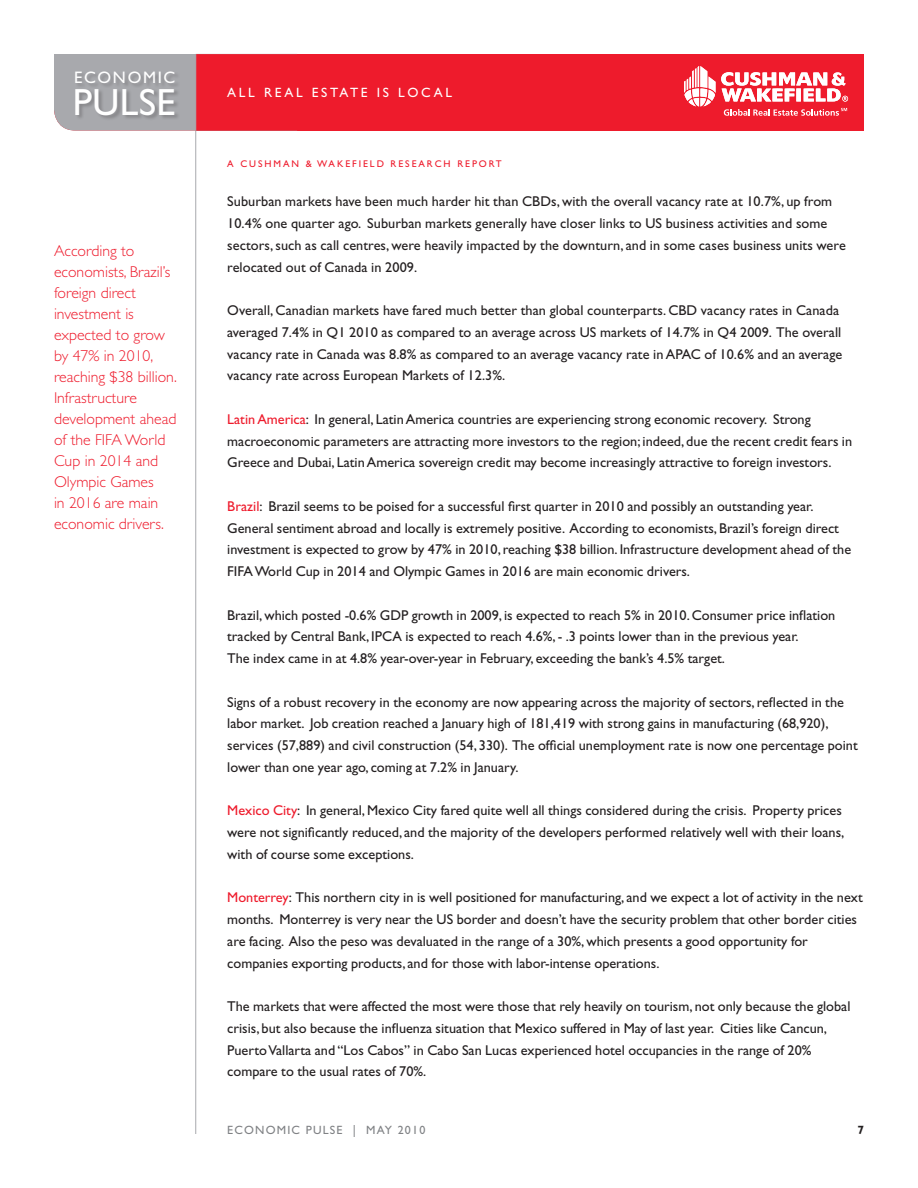
<style>
.page{position:relative;width:918px;height:1188px;background:#fff}
.page>*{position:absolute;margin:0;border:0;box-sizing:border-box;transform-origin:0 0}
.t1{font:37.95px "Gill Sans";letter-spacing:.01em;color:#fff}
.t2{font:16.65px "Gill Sans";letter-spacing:.1em;color:#fff}
.Pull_quotes{font:300 15.75px/21px "Gill Sans";color:#ee1b2c}
.Body_Copy{font:14.25px/21.8px "Gill Sans";color:#231f20}
.t3{font:13.5px "Gill Sans";letter-spacing:.2em;color:#fff}
.t4{font:12px "Gill Sans";letter-spacing:.1em;color:#808285}
.t5{font:700 12px "Gill Sans";color:#231f20}
.t6{font:9.75px "Gill Sans";letter-spacing:.2em;color:#ee1b2c}
.s1{color:#ee1b2c}
</style>
<div class="page">
<div style="left:196px;top:54px;width:668px;height:76px;background:#ee1b2c"></div>
<svg style="left:54px;top:54px;width:243px;height:76px"></svg>
<hr style="left:195px;top:54px;width:1px;height:1080px;background:#a8a9ad">
<div style="left:76px;top:72px;width:134px;height:56px;background:#231f20;opacity:.25"></div>
<div style="left:76px;top:88px;width:160px;height:56px;background:#231f20;opacity:.25"></div>
<svg style="left:684px;top:66px;width:164px;height:50px"></svg>
<p class="t2" style="left:74px;top:68px;width:103px">ECONOMIC</p>
<h1 class="t1" style="left:73px;top:80px;width:104px">PULSE</h1>
<p class="Pull_quotes" style="left:54px;top:240px;width:124px">According to economists, Brazil’s foreign direct investment is expected to grow by 47% in 2010, reaching $38 billion.<br>Infrastructure development ahead of the FIFA World<br>Cup in 2014 and<br>Olympic Games<br>in 2016 are main economic drivers.</p>
<p class="t3" style="left:227px;top:85px;width:21px">all</p>
<p class="t3" style="left:264px;top:85px;width:58px">realest</p>
<p class="t3" style="left:340px;top:85px;width:20px">ate</p>
<p class="t3" style="left:377px;top:85px;width:33px">is loc</p>
<p class="t3" style="left:434px;top:85px;width:16px">al</p>
<p class="t6" style="left:227px;top:158px;width:276px">A CUSHMAN &amp; WAKEFIELD RESEARCH REPORT</p>
<p class="Body_Copy" style="left:227px;top:191px;width:620px">Suburban markets have been much harder hit than CBDs, with the overall vacancy rate at 10.7%, up from 10.4% one quarter ago. Suburban markets generally have closer links to US business activities and some sectors, such as call centres, were heavily impacted by the downturn, and in some cases business units were relocated out of Canada in 2009.</p>
<p class="Body_Copy" style="left:227px;top:299px;width:617px">Overall, Canadian markets have fared much better than global counterparts. CBD vacancy rates in Canada averaged 7.4% in Q1 2010 as compared to an average across US markets of 14.7% in Q4 2009. The overall vacancy rate in Canada was 8.8% as compared to an average vacancy rate in APAC of 10.6% and an average vacancy rate across European Markets of 12.3%.</p>
<p class="Body_Copy" style="left:227px;top:408px;width:626px"><span class="s1">Latin America</span>: In general, Latin America countries are experiencing strong economic recovery. Strong macroeconomic parameters are attracting more investors to the region; indeed, due the recent credit fears in<br>Greece and Dubai, Latin America sovereign credit may become increasingly attractive to foreign investors.</p>
<p class="Body_Copy" style="left:227px;top:495px;width:625px"><span class="s1">Brazil</span>: Brazil seems to be poised for a successful first quarter in 2010 and possibly an outstanding year.<br>General sentiment abroad and locally is extremely positive.According to economists, Brazil’s foreign direct investment is expected to grow by 47% in 2010,reaching $38 billion. Infrastructure development ahead of the FIFAWorld Cup in 2014 and Olympic Games in 2016 are main economic drivers.</p>
<p class="Body_Copy" style="left:227px;top:604px;width:610px">Brazil, which posted -0.6% GDP growth in 2009, is expected to reach 5% in 2010. Consumer price inflation tracked by Central Bank, IPCA is expected to reach 4.6%,- .3 points lower than in the previous year.<br>The index came in at 4.8% year-over-year in February, exceeding the bank’s 4.5% target.</p>
<p class="Body_Copy" style="left:227px;top:691px;width:632px">Signs of a robust recovery in the economy are now appearing across the majority of sectors, reflected in the labor market. Job creation reached a January high of 181,419 with strong gains in manufacturing (68,920), services (57,889) and civil construction (54, 330). The official unemployment rate is now one percentage point lower than one year ago, coming at 7.2% in January.</p>
<p class="Body_Copy" style="left:227px;top:800px;width:619px"><span class="s1">Mexico City</span>: In general, Mexico City fared quite well all things considered during the crisis. Property prices were not significantly reduced, and the majority of the developers performed relatively well with their loans, with of course some exceptions.</p>
<p class="Body_Copy" style="left:227px;top:887px;width:637px"><span class="s1">Monterrey</span>: This northern city in is well positioned for manufacturing, and we expect a lot of activity in the next months. Monterrey is very near the US border and doesn’t have the security problem that other border cities are facing.Also the peso was devaluated in the range of a 30%, which presents a good opportunity for companies exporting products, and for those with labor-intense operations.</p>
<p class="Body_Copy" style="left:227px;top:995px;width:625px">The markets that were affected the most were those that rely heavily on tourism, not only because the global crisis, but also because the influenza situation that Mexico suffered in May of last year. Cities like Cancun, Puerto Vallarta and “Los Cabos” in Cabo San Lucas experienced hotel occupancies in the range of 20% compare to the usual rates of 70%.</p>
<p class="t4" style="left:227px;top:1123px;width:200px">ECONOMIC PULSE | MAY 2010</p>
<p class="t5" style="left:857px;top:1123px;width:8px">7</p>
</div>
